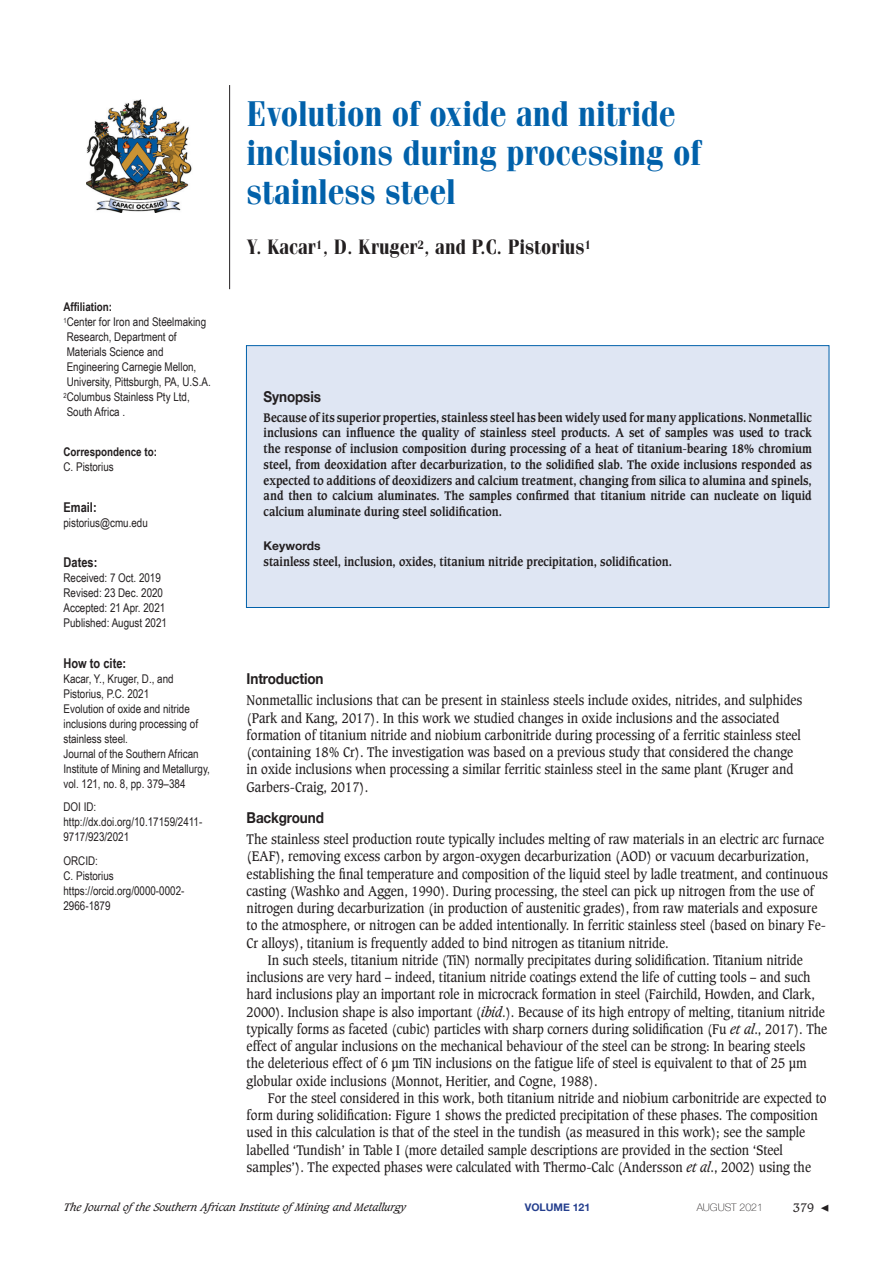
<style>
.page{position:relative;width:893px;height:1263px;background:#fff}
.page>*{position:absolute;margin:0;border:0;box-sizing:border-box;transform-origin:0 0}
.Body_Copy{font:36px/39px "Cg Fenice Bd";color:#0161aa;scale:.9 1}
.Body_Copy-2{font:21px "Cg Fenice Bd";color:#231f20;scale:.9 1}
._1st_Level_Header{font:700 15px "Helvetica Neue";letter-spacing:-.01em;color:#231f20;scale:.9 1}
.Body_Copy-3{font:13.5px/17.2px "Caxton";color:#231f20;scale:.9 1}
._1st_Para{font:13.5px/17.2px "Caxton";color:#231f20;scale:.9 1}
.Front_panel_heading{font:700 13.5px "Arial Narrow";color:#231f20}
.Synopsis_1st_para{font:700 12px/15.8px "Caxton";color:#231f20;text-align:justify;scale:.9 1}
.Front_panel_text{font:12px/15px "Arial Narrow";color:#231f20}
.Front_panel_heading-2{font:700 12px "Arial Narrow";color:#231f20}
.t1{font:700 12px "Helvetica Neue";color:#231f20}
.t2{font:12px "Caxton";color:#231f20}
.t3{font:italic 10.5px "Caxton";color:#231f20}
.t4{font:100 10.5px "Helvetica Neue";color:#231f20}
.t5{font:700 10.5px "Helvetica Neue";color:#253f8e}
.s1{font-style:italic}
.s2{font-family:"Minion Pro";font-size:15px}
</style>
<div class="page">
<img style="left:86px;top:100px;width:106px;height:112px">
<div style="left:246px;top:346px;width:583px;height:261px;background:#dfe6f3"></div>
<div style="left:246px;top:345px;width:583px;height:263px;border:1px solid #0161aa"></div>
<hr style="left:229px;top:85px;width:1px;height:204px;background:#231f20">
<p class="Front_panel_heading-2" style="left:64px;top:297px;width:50px">Affiliation:</p>
<p class="Front_panel_text" style="left:64px;top:313px;width:149px"><sup>1</sup>Center for Iron and Steelmaking<br>Research, Department of<br>Materials Science and<br>Engineering Carnegie Mellon,<br>University, Pittsburgh, PA, U.S.A.</p>
<p class="Front_panel_text" style="left:64px;top:388px;width:128px"><sup>2</sup>Columbus Stainless Pty Ltd,<br>South Africa .</p>
<p class="Front_panel_heading-2" style="left:64px;top:443px;width:95px">Correspondence to:</p>
<p class="Front_panel_text" style="left:64px;top:459px;width:52px">C. Pistorius</p>
<p class="Front_panel_heading" style="left:64px;top:497px;width:35px">Email:</p>
<p class="Front_panel_text" style="left:64px;top:514px;width:86px">pistorius@cmu.edu</p>
<p class="Front_panel_heading" style="left:64px;top:552px;width:35px">Dates:</p>
<p class="Front_panel_text" style="left:64px;top:570px;width:99px">Received: 7 Oct. 2019</p>
<p class="Front_panel_text" style="left:64px;top:585px;width:101px">Revised: 23 Dec. 2020</p>
<p class="Front_panel_text" style="left:64px;top:600px;width:103px">Accepted: 21 Apr. 2021</p>
<p class="Front_panel_text" style="left:64px;top:615px;width:105px">Published: August 2021</p>
<p class="Front_panel_heading" style="left:64px;top:653px;width:64px">How to cite:</p>
<p class="Front_panel_text" style="left:64px;top:670px;width:148px">Kacar, Y., Kruger, D., and<br>Pistorius, P.C. 2021<br>Evolution of oxide and nitride inclusions during processing of stainless steel.<br>Journal of the Southern African<br>Institute of Mining and Metallurgy, vol. 121, no. 8, pp. 379–384</p>
<p class="Front_panel_text" style="left:64px;top:799px;width:34px">DOI ID:</p>
<p class="Front_panel_text" style="left:64px;top:814px;width:140px">http://dx.doi.org/10.17159/2411-<br>9717/923/2021</p>
<p class="Front_panel_text" style="left:64px;top:853px;width:122px">ORCID:<br>C. Pistorius https://orcid.org/0000-0002-<br>2966-1879</p>
<p class="Body_Copy" style="left:247px;top:95px;width:507px">Evolution of oxide and nitride inclusions during processing of stainless steel</p>
<p class="Body_Copy-2" style="left:247px;top:234px;width:384px">Y. Kacar<sup>1</sup>, D. Kruger<sup>2</sup>, and P.C. Pistorius<sup>1</sup></p>
<p class="_1st_Level_Header" style="left:264px;top:384px;width:65px">Synopsis</p>
<p class="Synopsis_1st_para" style="left:264px;top:409px;width:611px">Because of its superior properties, stainless steel has been widely used for many applications. Nonmetallic inclusions can influence the quality of stainless steel products. A set of samples was used to track the response of inclusion composition during processing of a heat of titanium-bearing 18% chromium steel, from deoxidation after decarburization, to the solidified slab. The oxide inclusions responded as expected to additions of deoxidizers and calcium treatment, changing from silica to alumina and spinels, and then to calcium aluminates. The samples confirmed that titanium nitride can nucleate on liquid calcium aluminate during steel solidification.</p>
<p class="t1" style="left:264px;top:537px;width:59px">Keywords</p>
<p class="Synopsis_1st_para" style="left:264px;top:554px;width:455px">stainless steel, inclusion, oxides, titanium nitride precipitation, solidification.</p>
<p class="_1st_Level_Header" style="left:247px;top:667px;width:87px">Introduction</p>
<p class="_1st_Para" style="left:247px;top:692px;width:619px">Nonmetallic inclusions that can be present in stainless steels include oxides, nitrides, and sulphides (Park and Kang, 2017). In this work we studied changes in oxide inclusions and the associated formation of titanium nitride and niobium carbonitride during processing of a ferritic stainless steel (containing 18% Cr). The investigation was based on a previous study that considered the change in oxide inclusions when processing a similar ferritic stainless steel in the same plant (Kruger and Garbers-Craig, 2017).</p>
<p class="_1st_Level_Header" style="left:247px;top:805px;width:87px">Background</p>
<p class="_1st_Para" style="left:247px;top:831px;width:647px">The stainless steel production route typically includes melting of raw materials in an electric arc furnace (EAF), removing excess carbon by argon-oxygen decarburization (AOD) or vacuum decarburization, establishing the final temperature and composition of the liquid steel by ladle treatment, and continuous casting (Washko and Aggen, 1990). During processing, the steel can pick up nitrogen from the use of nitrogen during decarburization (in production of austenitic grades), from raw materials and exposure to the atmosphere, or nitrogen can be added intentionally. In ferritic stainless steel (based on binary Fe-Cr alloys), titanium is frequently added to bind nitrogen as titanium nitride.</p>
<p class="Body_Copy-3" style="left:247px;top:951px;width:647px;text-indent:21px">In such steels, titanium nitride (TiN) normally precipitates during solidification. Titanium nitride inclusions are very hard – indeed, titanium nitride coatings extend the life of cutting tools – and such hard inclusions play an important role in microcrack formation in steel (Fairchild, Howden, and Clark, 2000). Inclusion shape is also important (<span class="s1">ibid</span>.). Because of its high entropy of melting, titanium nitride typically forms as faceted (cubic) particles with sharp corners during solidification (Fu <span class="s1">et al</span>., 2017). The effect of angular inclusions on the mechanical behaviour of the steel can be strong: In bearing steels<br>the deleterious effect of 6 μm TiN inclusions on the fatigue life of steel is equivalent to that of 25 μm globular oxide inclusions (Monnot, Heritier, and Cogne, 1988).</p>
<p class="Body_Copy-3" style="left:247px;top:1089px;width:646px;text-indent:21px">For the steel considered in this work, both titanium nitride and niobium carbonitride are expected to form during solidification: Figure 1 shows the predicted precipitation of these phases. The composition used in this calculation is that of the steel in the tundish (as measured in this work); see the sample labelled ‘Tundish’ in Table I (more detailed sample descriptions are provided in the section ‘Steel samples’). The expected phases were calculated with Thermo-Calc (Andersson <span class="s1">et al</span>., 2002) using the</p>
<p class="t3" style="left:64px;top:1201px;width:344px">The Journal ofthe Southern African Institute ofMining and Metallurgy</p>
<p class="t5" style="left:525px;top:1199px;width:67px">VOLUME 121</p>
<p class="t4" style="left:697px;top:1199px;width:68px">AUGUST 2021</p>
<p class="t2" style="left:793px;top:1200px;width:38px">379 <span class="s2">◀</span></p>
</div>
